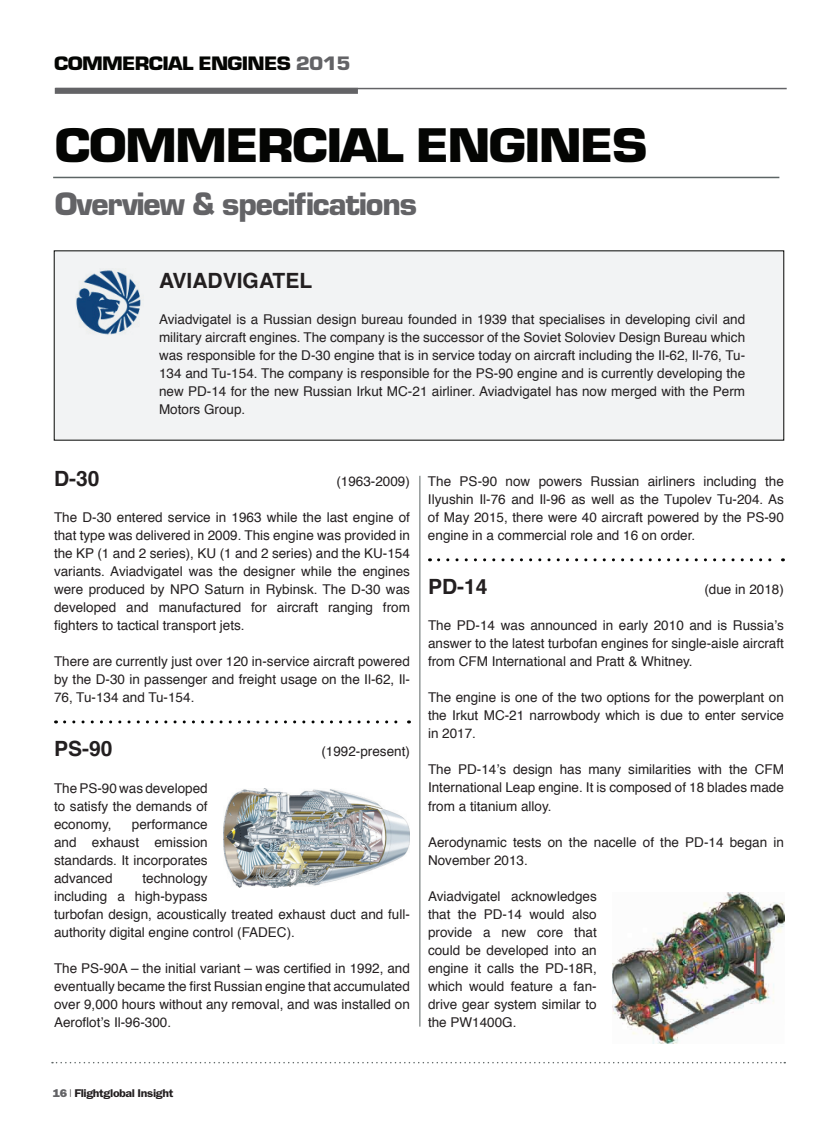
<style>
.page{position:relative;width:838px;height:1136px;background:#fff}
.page>*{position:absolute;margin:0;border:0;box-sizing:border-box;transform-origin:0 0}
.t1{font:700 45px "Eurostile";letter-spacing:-.035em;color:#040503;scale:1.1 1}
.t2{font:700 30px "Eurostile";color:#636366}
.t3{font:700 21px "Helvetica";color:#231f20}
.t4{font:700 18px "Eurostile";letter-spacing:-.035em;color:#040503;scale:1.1 1}
.t5{font:13.5px/18px "Helvetica";color:#231f20;text-align:justify}
.t6{font:600 11.25px "ITC Franklin Gothic Std";letter-spacing:-.03em;color:#231f20;scale:1.1 1}
.s1{color:#636366}
.s2{font-family:"ITC Franklin Gothic Std Hvy";font-weight:400;color:#636366}
</style>
<div class="page">
<hr style="left:55px;top:88px;width:731px;height:1px;background:#636366">
<div style="left:55px;top:88px;width:303px;height:6px;background:#636366"></div>
<svg style="left:52px;top:1061px;width:733px;height:2px"></svg>
<hr style="left:53px;top:177px;width:726px;height:1px;background:#5d6565">
<div style="left:54px;top:250px;width:730px;height:190px;background:#f2f3f4"></div>
<img style="left:76px;top:270px;width:65px;height:65px">
<hr style="left:419px;top:475px;width:1px;height:551px;background:#5d6565">
<img style="left:612px;top:892px;width:173px;height:151px">
<img style="left:223px;top:788px;width:186px;height:99px">
<svg style="left:65px;top:720px;width:344px;height:3px"></svg>
<svg style="left:438px;top:558px;width:345px;height:3px"></svg>
<h3 class="t4" style="left:54px;top:52px;width:271px">COMMERCIAL ENGINES <span class="s1">2015</span></h3>
<h1 class="t1" style="left:55px;top:118px;width:540px">COMMERCIAL ENGINES</h1>
<h2 class="t2" style="left:55px;top:185px;width:364px">OVERVIEW &amp; SPECIFICATIONS</h2>
<h3 class="t3" style="left:159px;top:264px;width:14px">AVIADVIGATEL</h3>
<p class="t5" style="left:159px;top:311px;width:587px">Aviadvigatel is a Russian design bureau founded in 1939 that specialises in developing civil and military aircraft engines. The company is the successor of the Soviet Soloviev Design Bureau which was responsible for the D-30 engine that is in service today on aircraft including the Il-62, Il-76, Tu-134 and Tu-154. The company is responsible for the PS-90 engine and is currently developing the new PD-14 for the new Russian Irkut MC-21 airliner. Aviadvigatel has now merged with the Perm Motors Group.</p>
<h3 class="t3" style="left:54px;top:462px;width:47px">D-30</h3>
<p class="t5" style="left:336px;top:473px;width:75px">(1963-2009)</p>
<p class="t5" style="left:54px;top:509px;width:357px">The D-30 entered service in 1963 while the last engine of that type was delivered in 2009. This engine was provided in the KP (1 and 2 series), KU (1 and 2 series) and the KU-154 variants. Aviadvigatel was the designer while the engines were produced by NPO Saturn in Rybinsk. The D-30 was developed and manufactured for aircraft ranging from fighters to tactical transport jets.</p>
<p class="t5" style="left:54px;top:653px;width:357px">There are currently just over 120 in-service aircraft powered by the D-30 in passenger and freight usage on the Il-62, Il-76, Tu-134 and Tu-154.</p>
<h3 class="t3" style="left:54px;top:732px;width:60px">PS-90</h3>
<p class="t5" style="left:321px;top:743px;width:90px">(1992-present)</p>
<p class="t5" style="left:54px;top:779px;width:155px">The PS-90 was developed to satisfy the demands of economy,</p>
<p class="t5" style="left:54px;top:815px;width:155px;text-indent:78px">performance and exhaust emission standards. It incorporates advanced</p>
<p class="t5" style="left:54px;top:869px;width:357px;text-align:left;text-indent:88px">technology<br>including a high-bypass<br>turbofan design, acoustically treated exhaust duct and full&shy;authority digital engine control (FADE</p>
<p class="t5" style="left:277px;top:923px;width:19px">C).</p>
<p class="t5" style="left:54px;top:959px;width:357px">The PS-90A – the initial variant – was certified in 1992, and eventually became the first Russian engine that accumulated over 9,000 hours without any removal, and was installed on Aeroflot’s Il-96-300.</p>
<p class="t5" style="left:428px;top:473px;width:357px">The PS-90 now powers Russian airliners including the Ilyushin Il-76 and Il-96 as well as the Tupolev Tu-204. As of May 2015, there were 40 aircraft powered by the PS-90 engine in a commercial role and 16 on order.</p>
<h3 class="t3" style="left:428px;top:570px;width:61px">PD-14</h3>
<p class="t5" style="left:704px;top:581px;width:81px">(due in 2018)</p>
<p class="t5" style="left:428px;top:617px;width:357px">The PD-14 was announced in early 2010 and is Russia’s answer to the latest turbofan engines for single-aisle aircraft from CFM I nternational and Pratt &amp; Whitney.</p>
<p class="t5" style="left:428px;top:689px;width:357px">The engine is one of the two options for the powerplant on the Irkut MC-21 narrowbody which is due to enter service in 2017.</p>
<p class="t5" style="left:428px;top:761px;width:357px">The PD-14’s design has many similarities with the CFM International Leap engine. It is composed of 18 blades made from a titanium alloy.</p>
<p class="t5" style="left:428px;top:833px;width:357px">Aerodynamic tests on the nacelle of the PD-14 began in<br>November 2013.</p>
<p class="t5" style="left:428px;top:887px;width:170px">Aviadvigatel acknowledges that the PD-14 would also provide a new core that could be developed into an engine it calls the PD-18R, which would feature a fan&shy;drive gear system similar to the PW1400G.</p>
<p class="t6" style="left:53px;top:1086px;width:111px"><span class="s2">16</span> <sup>|</sup> Flightglobal Insight</p>
</div>
